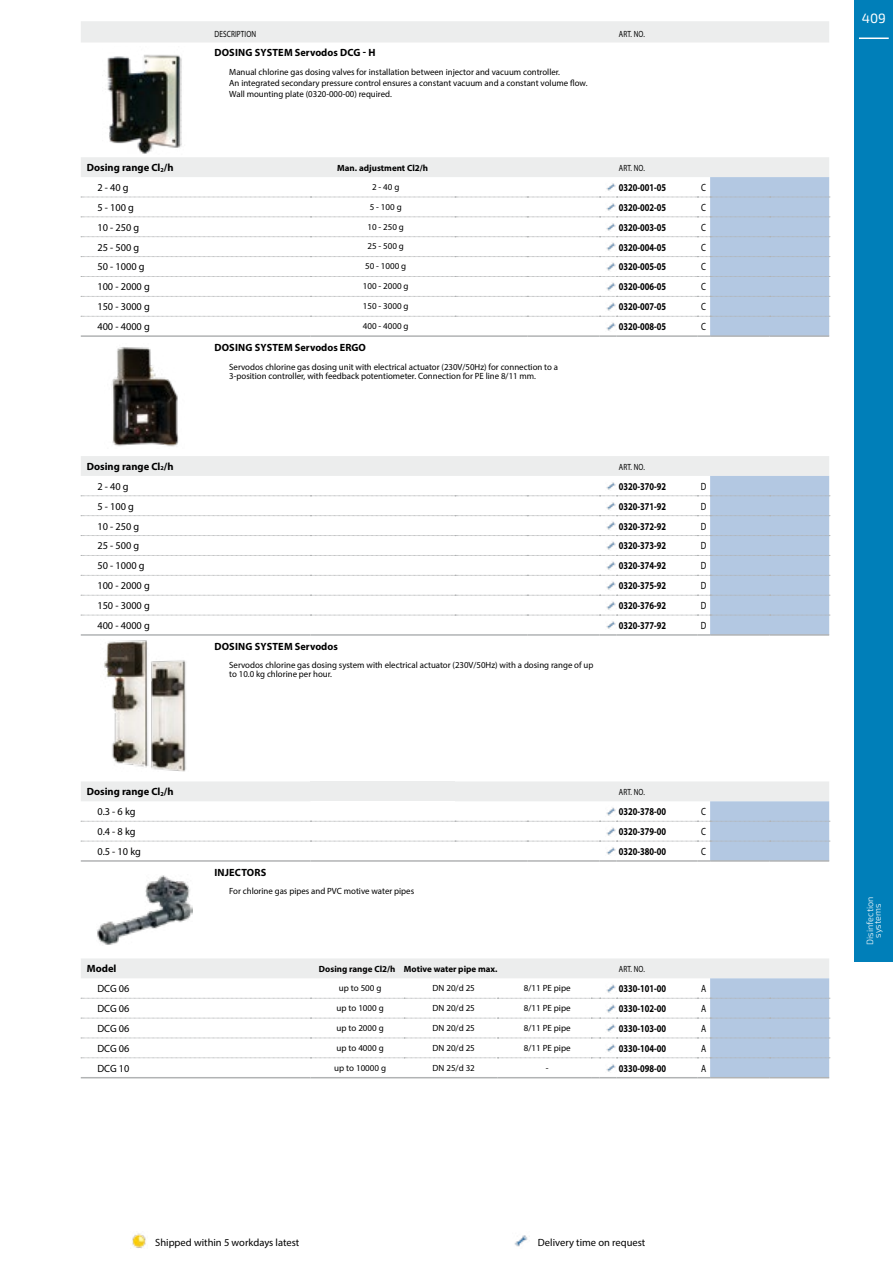
<style>
.page{position:relative;width:893px;height:1263px;background:#fff}
.page>*{position:absolute;margin:0;border:0;box-sizing:border-box;transform-origin:0 0}
.t1{font:13.5px "Exo 2";color:#fff}
.Art-Nr{font:700 10.5px "Myriad Pro";color:#000;scale:.8 1}
.Artikeltitel{font:10.5px "Myriad Pro";color:#000}
.Artikel-HL{font:700 10.5px "Myriad Pro";letter-spacing:.02em;color:#000}
.HL_Titel__Variable{font:700 10.5px "Myriad Pro";color:#000}
.Warengruppe{font:10.5px "Myriad Pro";color:#000;scale:.8 1}
.Artikelbeschreibung{font:9px/9px "Myriad Pro";color:#000}
.Wert{font:9px "Myriad Pro";color:#000}
.HL_Wert{font:700 9px "Myriad Pro";color:#000}
.Art-Nr-2{font:9px "Myriad Pro";letter-spacing:.02em;color:#000;scale:.8 1}
.Kapitelregister_Besc{font:300 9px/7.5px "Exo 2";color:#fff;text-align:center}
.Beschreibung{font:9px "Myriad Pro";letter-spacing:.02em;color:#000;scale:.8 1}
.s1{font-size:6.15px}
</style>
<div class="page">
<div style="left:81px;top:21px;width:748px;height:21px;background:#eceded"></div>
<img style="left:107px;top:54px;width:75px;height:100px">
<svg style="left:81px;top:157px;width:749px;height:180px"></svg>
<img style="left:112px;top:347px;width:67px;height:100px">
<svg style="left:81px;top:456px;width:749px;height:180px"></svg>
<img style="left:104px;top:640px;width:82px;height:131px">
<svg style="left:81px;top:781px;width:749px;height:81px"></svg>
<img style="left:97px;top:875px;width:95px;height:70px">
<svg style="left:81px;top:958px;width:749px;height:120px"></svg>
<div style="left:855px;top:0;width:38px;height:961px;background:#007fb9"></div>
<hr style="left:859px;top:38px;width:30px;height:1px;background:#fff">
<img style="left:514px;top:1235px;width:14px;height:12px">
<img style="left:132px;top:1233px;width:14px;height:15px">
<p class="Beschreibung" style="left:214px;top:28px;width:54px">DESCRIPTION</p>
<p class="Art-Nr-2" style="left:619px;top:28px;width:34px">ART. NO.</p>
<p class="Artikel-HL" style="left:214px;top:46px;width:163px">DOSING SYSTEM Servodos DCG - H</p>
<p class="Artikelbeschreibung" style="left:229px;top:67px;width:332px">Manual chlorine gas dosing valves for installation between injector and vacuum controller.</p>
<p class="Artikelbeschreibung" style="left:229px;top:79px;width:360px">An integrated secondary pressure control ensures a constant vacuum and a constant volume flow.</p>
<p class="Artikelbeschreibung" style="left:229px;top:90px;width:164px">Wall mounting plate (0320-000-00) required.</p>
<p class="HL_Titel__Variable" style="left:87px;top:161px;width:88px">Dosing range Cl<span class="s1">2</span>/h</p>
<p class="HL_Wert" style="left:337px;top:162px;width:92px">Man. adjustment Cl2/h</p>
<p class="Art-Nr-2" style="left:619px;top:163px;width:34px">ART. NO.</p>
<p class="Artikeltitel" style="left:97px;top:181px;width:33px">2 - 40 g</p>
<p class="Wert" style="left:372px;top:181px;width:29px">2 - 40 g</p>
<p class="Art-Nr" style="left:619px;top:181px;width:61px">0320-001-05</p>
<p class="Warengruppe" style="left:701px;top:181px;width:8px">C</p>
<p class="Artikeltitel" style="left:97px;top:201px;width:38px">5 - 100 g</p>
<p class="Wert" style="left:370px;top:201px;width:33px">5 - 100 g</p>
<p class="Art-Nr" style="left:619px;top:200px;width:61px">0320-002-05</p>
<p class="Warengruppe" style="left:701px;top:201px;width:8px">C</p>
<p class="Artikeltitel" style="left:97px;top:221px;width:43px">10 - 250 g</p>
<p class="Wert" style="left:367px;top:221px;width:38px">10 - 250 g</p>
<p class="Art-Nr" style="left:619px;top:220px;width:61px">0320-003-05</p>
<p class="Warengruppe" style="left:701px;top:221px;width:8px">C</p>
<p class="Artikeltitel" style="left:97px;top:241px;width:43px">25 - 500 g</p>
<p class="Wert" style="left:367px;top:241px;width:38px">25 - 500 g</p>
<p class="Art-Nr" style="left:619px;top:240px;width:61px">0320-004-05</p>
<p class="Warengruppe" style="left:701px;top:241px;width:8px">C</p>
<p class="Artikeltitel" style="left:97px;top:260px;width:49px">50 - 1000 g</p>
<p class="Wert" style="left:365px;top:261px;width:43px">50 - 1000 g</p>
<p class="Art-Nr" style="left:619px;top:260px;width:61px">0320-005-05</p>
<p class="Warengruppe" style="left:701px;top:260px;width:8px">C</p>
<p class="Artikeltitel" style="left:97px;top:280px;width:54px">100 - 2000 g</p>
<p class="Wert" style="left:363px;top:281px;width:47px">100 - 2000 g</p>
<p class="Art-Nr" style="left:619px;top:280px;width:61px">0320-006-05</p>
<p class="Warengruppe" style="left:701px;top:280px;width:8px">C</p>
<p class="Artikeltitel" style="left:97px;top:300px;width:54px">150 - 3000 g</p>
<p class="Wert" style="left:363px;top:301px;width:47px">150 - 3000 g</p>
<p class="Art-Nr" style="left:619px;top:300px;width:61px">0320-007-05</p>
<p class="Warengruppe" style="left:701px;top:300px;width:8px">C</p>
<p class="Artikeltitel" style="left:97px;top:320px;width:54px">400 - 4000 g</p>
<p class="Wert" style="left:363px;top:320px;width:47px">400 - 4000 g</p>
<p class="Art-Nr" style="left:619px;top:320px;width:61px">0320-008-05</p>
<p class="Warengruppe" style="left:701px;top:320px;width:8px">C</p>
<p class="Artikel-HL" style="left:214px;top:340px;width:153px">DOSING SYSTEM Servodos ERGO</p>
<p class="Artikelbeschreibung" style="left:229px;top:362px;width:330px">Servodos chlorine gas dosing unit with electrical actuator (230V/50Hz) for connection to a<br>3-position controller, with feedback potentiometer. Connection for PE line 8/11 mm.</p>
<p class="HL_Titel__Variable" style="left:87px;top:459px;width:88px">Dosing range Cl<span class="s1">2</span>/h</p>
<p class="Art-Nr-2" style="left:619px;top:461px;width:34px">ART. NO.</p>
<p class="Artikeltitel" style="left:97px;top:480px;width:33px">2 - 40 g</p>
<p class="Art-Nr" style="left:619px;top:479px;width:61px">0320-370-92</p>
<p class="Warengruppe" style="left:701px;top:480px;width:8px">D</p>
<p class="Artikeltitel" style="left:97px;top:500px;width:38px">5 - 100 g</p>
<p class="Art-Nr" style="left:619px;top:499px;width:61px">0320-371-92</p>
<p class="Warengruppe" style="left:701px;top:500px;width:8px">D</p>
<p class="Artikeltitel" style="left:97px;top:520px;width:43px">10 - 250 g</p>
<p class="Art-Nr" style="left:619px;top:519px;width:61px">0320-372-92</p>
<p class="Warengruppe" style="left:701px;top:520px;width:8px">D</p>
<p class="Artikeltitel" style="left:97px;top:539px;width:43px">25 - 500 g</p>
<p class="Art-Nr" style="left:619px;top:539px;width:61px">0320-373-92</p>
<p class="Warengruppe" style="left:701px;top:539px;width:8px">D</p>
<p class="Artikeltitel" style="left:97px;top:559px;width:49px">50 - 1000 g</p>
<p class="Art-Nr" style="left:619px;top:559px;width:61px">0320-374-92</p>
<p class="Warengruppe" style="left:701px;top:559px;width:8px">D</p>
<p class="Artikeltitel" style="left:97px;top:579px;width:54px">100 - 2000 g</p>
<p class="Art-Nr" style="left:619px;top:579px;width:61px">0320-375-92</p>
<p class="Warengruppe" style="left:701px;top:579px;width:8px">D</p>
<p class="Artikeltitel" style="left:97px;top:599px;width:54px">150 - 3000 g</p>
<p class="Art-Nr" style="left:619px;top:599px;width:61px">0320-376-92</p>
<p class="Warengruppe" style="left:701px;top:599px;width:8px">D</p>
<p class="Artikeltitel" style="left:97px;top:619px;width:54px">400 - 4000 g</p>
<p class="Art-Nr" style="left:619px;top:618px;width:61px">0320-377-92</p>
<p class="Warengruppe" style="left:701px;top:619px;width:8px">D</p>
<p class="Artikel-HL" style="left:214px;top:639px;width:125px">DOSING SYSTEM Servodos</p>
<p class="Artikelbeschreibung" style="left:229px;top:661px;width:366px">Servodos chlorine gas dosing system with electrical actuator (230V/50Hz) with a dosing range of up to 10.0 kg chlorine per hour.</p>
<p class="HL_Titel__Variable" style="left:87px;top:785px;width:88px">Dosing range Cl<span class="s1">2</span>/h</p>
<p class="Art-Nr-2" style="left:619px;top:787px;width:34px">ART. NO.</p>
<p class="Artikeltitel" style="left:97px;top:805px;width:40px">0.3 - 6 kg</p>
<p class="Art-Nr" style="left:619px;top:805px;width:61px">0320-378-00</p>
<p class="Warengruppe" style="left:701px;top:805px;width:8px">C</p>
<p class="Artikeltitel" style="left:97px;top:825px;width:40px">0.4 - 8 kg</p>
<p class="Art-Nr" style="left:619px;top:825px;width:61px">0320-379-00</p>
<p class="Warengruppe" style="left:701px;top:825px;width:8px">C</p>
<p class="Artikeltitel" style="left:97px;top:845px;width:45px">0.5 - 10 kg</p>
<p class="Art-Nr" style="left:619px;top:844px;width:61px">0320-380-00</p>
<p class="Warengruppe" style="left:701px;top:845px;width:8px">C</p>
<p class="Artikel-HL" style="left:214px;top:865px;width:54px">INJECTORS</p>
<p class="Artikelbeschreibung" style="left:229px;top:887px;width:186px">For chlorine gas pipes and PVC motive water pipes</p>
<p class="HL_Titel__Variable" style="left:87px;top:962px;width:31px">Model</p>
<p class="HL_Wert" style="left:319px;top:963px;width:78px">Dosing range Cl2/h</p>
<p class="HL_Wert" style="left:404px;top:963px;width:95px">Motive water pipe max.</p>
<p class="Art-Nr-2" style="left:619px;top:964px;width:34px">ART. NO.</p>
<p class="Artikeltitel" style="left:97px;top:982px;width:33px">DCG 06</p>
<p class="Wert" style="left:339px;top:982px;width:44px">up to 500 g</p>
<p class="Wert" style="left:433px;top:982px;width:44px">DN 20/d 25</p>
<p class="Wert" style="left:524px;top:982px;width:48px">8/11 PE pipe</p>
<p class="Art-Nr" style="left:619px;top:982px;width:61px">0330-101-00</p>
<p class="Warengruppe" style="left:701px;top:982px;width:8px">A</p>
<p class="Artikeltitel" style="left:97px;top:1002px;width:33px">DCG 06</p>
<p class="Wert" style="left:337px;top:1002px;width:49px">up to 1000 g</p>
<p class="Wert" style="left:433px;top:1002px;width:44px">DN 20/d 25</p>
<p class="Wert" style="left:524px;top:1002px;width:48px">8/11 PE pipe</p>
<p class="Art-Nr" style="left:619px;top:1002px;width:61px">0330-102-00</p>
<p class="Warengruppe" style="left:701px;top:1002px;width:8px">A</p>
<p class="Artikeltitel" style="left:97px;top:1022px;width:33px">DCG 06</p>
<p class="Wert" style="left:337px;top:1022px;width:49px">up to 2000 g</p>
<p class="Wert" style="left:433px;top:1022px;width:44px">DN 20/d 25</p>
<p class="Wert" style="left:524px;top:1022px;width:48px">8/11 PE pipe</p>
<p class="Art-Nr" style="left:619px;top:1021px;width:61px">0330-103-00</p>
<p class="Warengruppe" style="left:701px;top:1022px;width:8px">A</p>
<p class="Artikeltitel" style="left:97px;top:1042px;width:33px">DCG 06</p>
<p class="Wert" style="left:337px;top:1042px;width:49px">up to 4000 g</p>
<p class="Wert" style="left:433px;top:1042px;width:44px">DN 20/d 25</p>
<p class="Wert" style="left:524px;top:1042px;width:48px">8/11 PE pipe</p>
<p class="Art-Nr" style="left:619px;top:1041px;width:61px">0330-104-00</p>
<p class="Warengruppe" style="left:701px;top:1042px;width:8px">A</p>
<p class="Artikeltitel" style="left:97px;top:1062px;width:33px">DCG 10</p>
<p class="Wert" style="left:334px;top:1062px;width:53px">up to 10000 g</p>
<p class="Wert" style="left:433px;top:1062px;width:44px">DN 25/d 32</p>
<p class="Wert" style="left:546px;top:1062px;width:4px">-</p>
<p class="Art-Nr" style="left:619px;top:1061px;width:61px">0330-098-00</p>
<p class="Warengruppe" style="left:701px;top:1062px;width:8px">A</p>
<p class="Artikeltitel" style="left:155px;top:1236px;width:146px">Shipped within 5 workdays latest</p>
<p class="Artikeltitel" style="left:538px;top:1236px;width:109px">Delivery time on request</p>
<h1 class="t1" style="left:862px;top:11px;width:26px">409</h1>
<p class="Kapitelregister_Besc" style="left:866px;top:945px;width:50px;rotate:-90deg">Disinfection systems</p>
</div>
